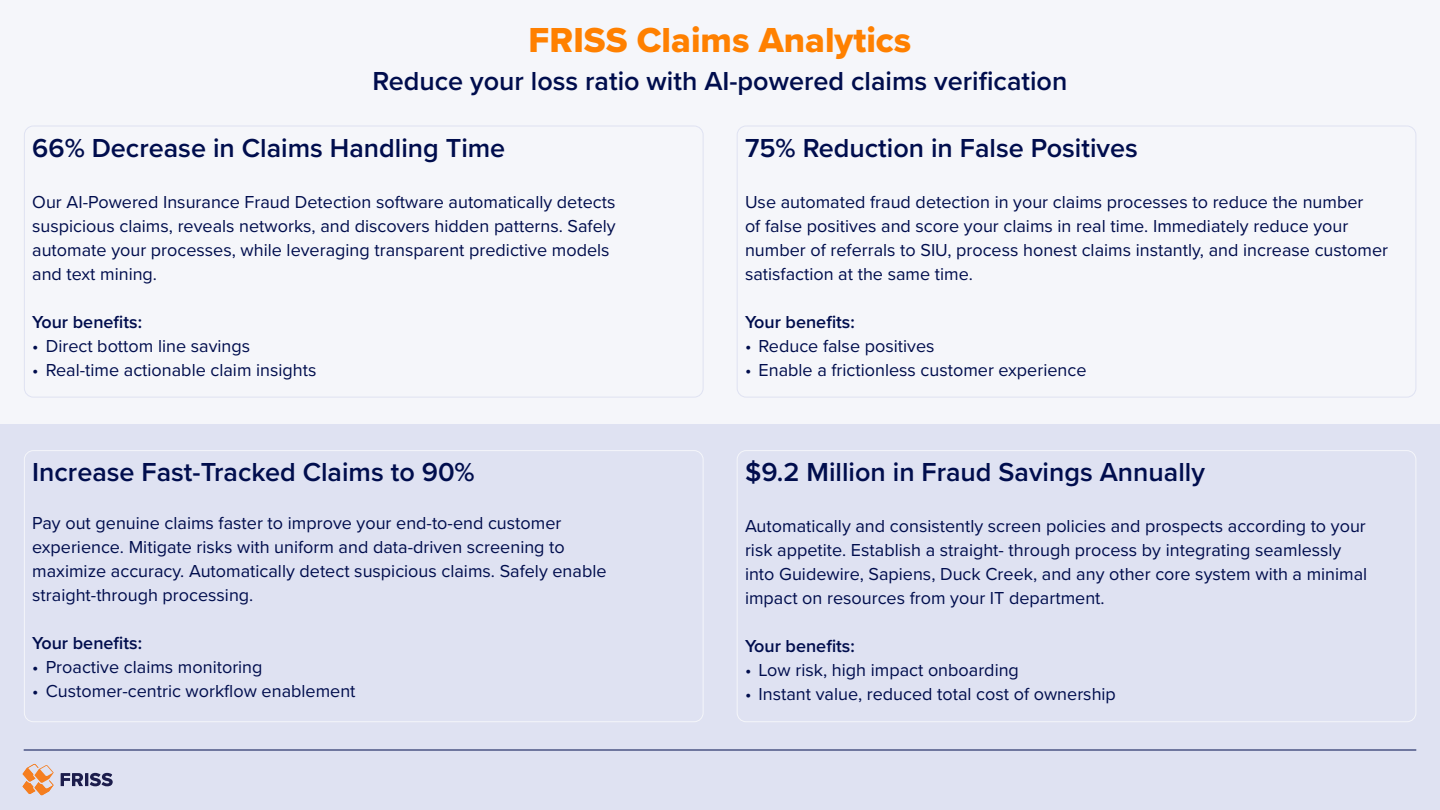
<style>
.page{position:relative;width:1440px;height:810px;background:#f5f6fa}
.page>*{position:absolute;margin:0;border:0;box-sizing:border-box;transform-origin:0 0}
.t1{font:36px "Proxima Nova Extrabld";color:#ff8000}
.t2{font:600 27px "Proxima Nova";color:#000d4d}
.t3{font:18px/24px "Proxima Nova";color:#000d4d}
.t4{font:600 18px "Proxima Nova";color:#000d4d}
</style>
<div class="page">
<div style="left:0;top:424px;width:1440px;height:386px;background:#dfe2f2"></div>
<svg style="left:61px;top:773px;width:52px;height:13px"></svg>
<svg style="left:22px;top:764px;width:32px;height:32px"></svg>
<div style="left:24px;top:126px;width:680px;height:272px;border:1px solid #dfe2f2;border-radius:9px"></div>
<div style="left:24px;top:450px;width:680px;height:272px;border:1px solid #f5f6fa;border-radius:9px"></div>
<div style="left:737px;top:126px;width:679px;height:272px;border:1px solid #dfe2f2;border-radius:9px"></div>
<div style="left:737px;top:450px;width:679px;height:272px;border:1px solid #f5f6fa;border-radius:9px"></div>
<hr style="left:24px;top:750px;width:1392px;height:1px;background:#000d4d">
<h1 class="t1" style="left:529px;top:14px;width:384px">FRISS Claims Analytics</h1>
<h2 class="t2" style="left:373px;top:60px;width:696px">Reduce your loss ratio with AI-powered claims verification</h2>
<h2 class="t2" style="left:32px;top:127px;width:475px">66% Decrease in Claims Handling Time</h2>
<p class="t3" style="left:32px;top:189px;width:585px">Our AI-Powered Insurance Fraud Detection software automatically detects suspicious claims, reveals networks, and discovers hidden patterns. Safely automate your processes, while leveraging transparent predictive models and text mining.</p>
<p class="t4" style="left:32px;top:308px;width:111px">Your benefits:</p>
<p class="t3" style="left:32px;top:333px;width:219px">• Direct bottom line savings</p>
<p class="t3" style="left:32px;top:357px;width:286px">• Real-time actionable claim insights</p>
<h2 class="t2" style="left:32px;top:452px;width:444px">Increase Fast-Tracked Claims to 90%</h2>
<p class="t3" style="left:32px;top:510px;width:576px">Pay out genuine claims faster to improve your end-to-end customer experience. Mitigate risks with uniform and data-driven screening to maximize accuracy. Automatically detect suspicious claims. Safely enable straight-through processing.</p>
<p class="t4" style="left:32px;top:630px;width:111px">Your benefits:</p>
<p class="t3" style="left:32px;top:654px;width:232px">• Proactive claims monitoring</p>
<p class="t3" style="left:32px;top:678px;width:325px">• Customer-centric workflow enablement</p>
<h2 class="t2" style="left:745px;top:127px;width:394px">75% Reduction in False Positives</h2>
<p class="t3" style="left:745px;top:189px;width:645px">Use automated fraud detection in your claims processes to reduce the number<br>of false positives and score your claims in real time. Immediately reduce your number of referrals to SIU, process honest claims instantly, and increase customer satisfaction at the same time.</p>
<p class="t4" style="left:745px;top:308px;width:111px">Your benefits:</p>
<p class="t3" style="left:745px;top:333px;width:191px">• Reduce false positives</p>
<p class="t3" style="left:745px;top:357px;width:343px">• Enable a frictionless customer experience</p>
<h2 class="t2" style="left:745px;top:452px;width:461px">$9.2 Million in Fraud Savings Annually</h2>
<p class="t3" style="left:745px;top:513px;width:624px">Automatically and consistently screen policies and prospects according to your risk appetite. Establish a straight- through process by integrating seamlessly into Guidewire, Sapiens, Duck Creek, and any other core system with a minimal impact on resources from your IT department.</p>
<p class="t4" style="left:745px;top:633px;width:111px">Your benefits:</p>
<p class="t3" style="left:745px;top:657px;width:275px">• Low risk, high impact onboarding</p>
<p class="t3" style="left:745px;top:681px;width:372px">• Instant value, reduced total cost of ownership</p>
</div>
